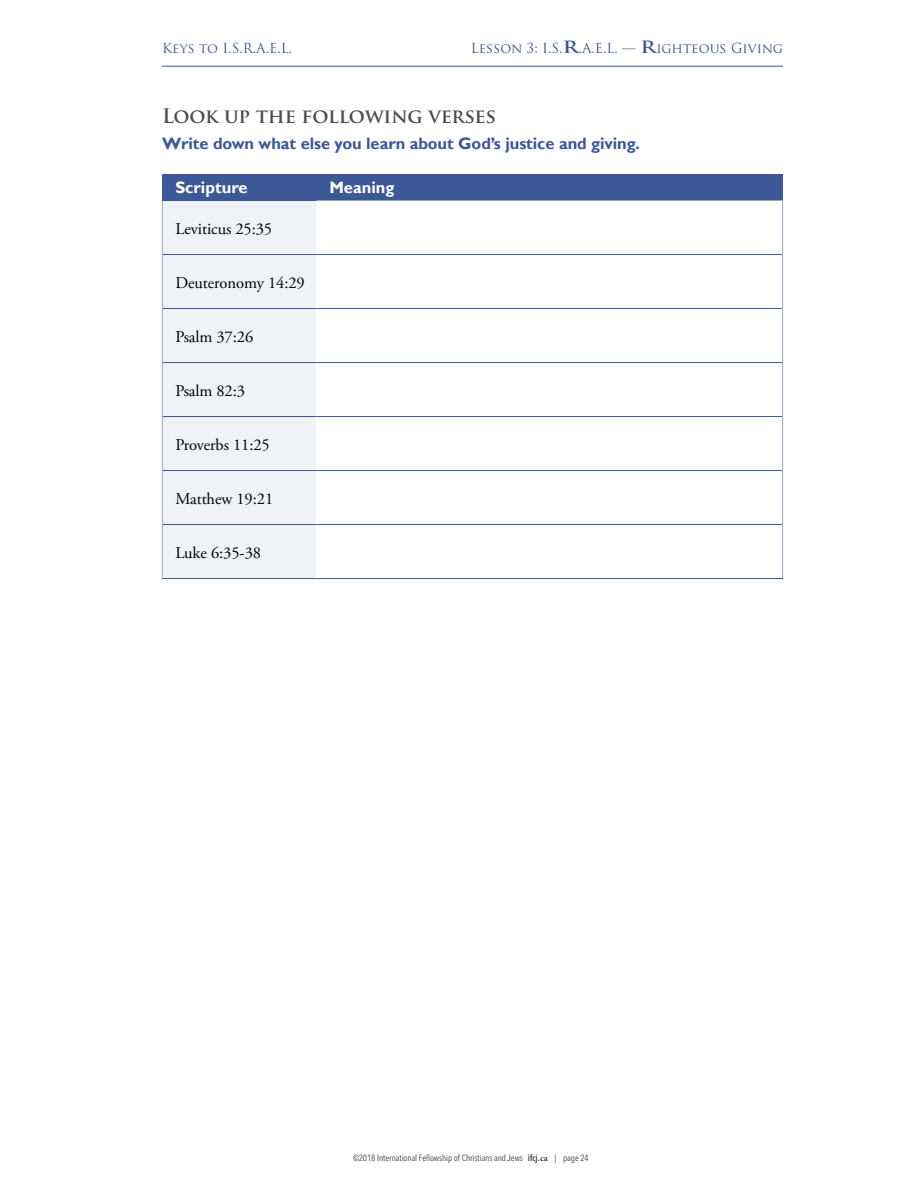
<style>
.page{position:relative;width:918px;height:1188px;background:#fff}
.page>*{position:absolute;margin:0;border:0;box-sizing:border-box;transform-origin:0 0}
.t1{font:700 19.5px "Trajan Pro";letter-spacing:-.005em;color:#4d4d4d}
.t2{font:16.5px "Adobe Garamond Pro";letter-spacing:-.005em;color:#000}
.t3{font:700 16.5px "Gill Sans";letter-spacing:-.005em;color:#3c5896}
.t4{font:700 16.5px "Gill Sans";color:#fff}
.t5{font:13.5px "Trajan Pro";color:#3c5896}
.t6{font:condensed 9px "Avenir Next LT Pro";letter-spacing:-.005em;color:#404040}
.s1{font-weight:700;font-size:16.5px}
.s2{font-weight:600}
.s3{font-family:"Minion Pro";font-weight:700;font-stretch:normal}
</style>
<div class="page">
<div style="left:162px;top:174px;width:154px;height:27px;background:#3c5896"></div>
<div style="left:316px;top:174px;width:467px;height:27px;background:#3c5896"></div>
<div style="left:163px;top:201px;width:153px;height:377px;background:#eff2f7"></div>
<hr style="left:782px;top:201px;width:1px;height:54px;background:#9fa7c9">
<hr style="left:782px;top:309px;width:1px;height:54px;background:#9fa7c9">
<hr style="left:782px;top:363px;width:1px;height:54px;background:#9fa7c9">
<hr style="left:782px;top:417px;width:1px;height:54px;background:#9fa7c9">
<hr style="left:782px;top:471px;width:1px;height:54px;background:#9fa7c9">
<hr style="left:782px;top:525px;width:1px;height:53px;background:#9fa7c9">
<hr style="left:163px;top:362px;width:153px;height:1px;background:#3c5896">
<hr style="left:316px;top:362px;width:466px;height:1px;background:#3c5896">
<hr style="left:163px;top:416px;width:153px;height:1px;background:#3c5896">
<hr style="left:316px;top:416px;width:466px;height:1px;background:#3c5896">
<hr style="left:163px;top:470px;width:153px;height:1px;background:#3c5896">
<hr style="left:316px;top:470px;width:466px;height:1px;background:#3c5896">
<hr style="left:163px;top:524px;width:153px;height:1px;background:#3c5896">
<hr style="left:316px;top:524px;width:466px;height:1px;background:#3c5896">
<hr style="left:316px;top:578px;width:467px;height:1px;background:#3c5896">
<hr style="left:316px;top:254px;width:466px;height:1px;background:#3c5896">
<hr style="left:316px;top:308px;width:466px;height:1px;background:#3c5896">
<hr style="left:782px;top:255px;width:1px;height:54px;background:#9fa7c9">
<hr style="left:163px;top:254px;width:153px;height:1px;background:#3c5896">
<hr style="left:163px;top:308px;width:153px;height:1px;background:#3c5896">
<hr style="left:162px;top:578px;width:154px;height:1px;background:#3c5896">
<hr style="left:162px;top:201px;width:1px;height:54px;background:#9eacca">
<hr style="left:162px;top:255px;width:1px;height:54px;background:#9eacca">
<hr style="left:162px;top:309px;width:1px;height:54px;background:#9eacca">
<hr style="left:162px;top:363px;width:1px;height:54px;background:#9eacca">
<hr style="left:162px;top:417px;width:1px;height:54px;background:#9eacca">
<hr style="left:162px;top:471px;width:1px;height:54px;background:#9eacca">
<hr style="left:162px;top:525px;width:1px;height:53px;background:#9eacca">
<hr style="left:162px;top:66px;width:621px;height:1px;background:#3c5896">
<p class="t5" style="left:162px;top:39px;width:132px">Keys to I.S.R.A.E.L.</p>
<p class="t5" style="left:471px;top:39px;width:314px">Lesson 3: I.S.<span class="s1">R</span>.A.E.L. — <span class="s1">R</span>ighteous Giving</p>
<p class="t1" style="left:162px;top:103px;width:336px">Look up the following verses</p>
<p class="t3" style="left:162px;top:133px;width:480px">Write down what else you learn about God’s justice and giving.</p>
<p class="t4" style="left:175px;top:177px;width:74px">Scripture</p>
<p class="t4" style="left:329px;top:177px;width:67px">Meaning</p>
<p class="t2" style="left:175px;top:218px;width:98px">Leviticus 25:35</p>
<p class="t2" style="left:175px;top:272px;width:131px">Deuteronomy 14:29</p>
<p class="t2" style="left:175px;top:326px;width:79px">Psalm 37:26</p>
<p class="t2" style="left:175px;top:380px;width:71px">Psalm 82:3</p>
<p class="t2" style="left:175px;top:434px;width:96px">Proverbs 11:25</p>
<p class="t2" style="left:175px;top:488px;width:99px">Matthew 19:21</p>
<p class="t2" style="left:175px;top:542px;width:87px">Luke 6:35-38</p>
<p class="t6" style="left:353px;top:1153px;width:237px">©2018 International Fellowship of Christians and Jews <span class="s2">ifcj.</span><span class="s3">ca</span> | page 24</p>
</div>
